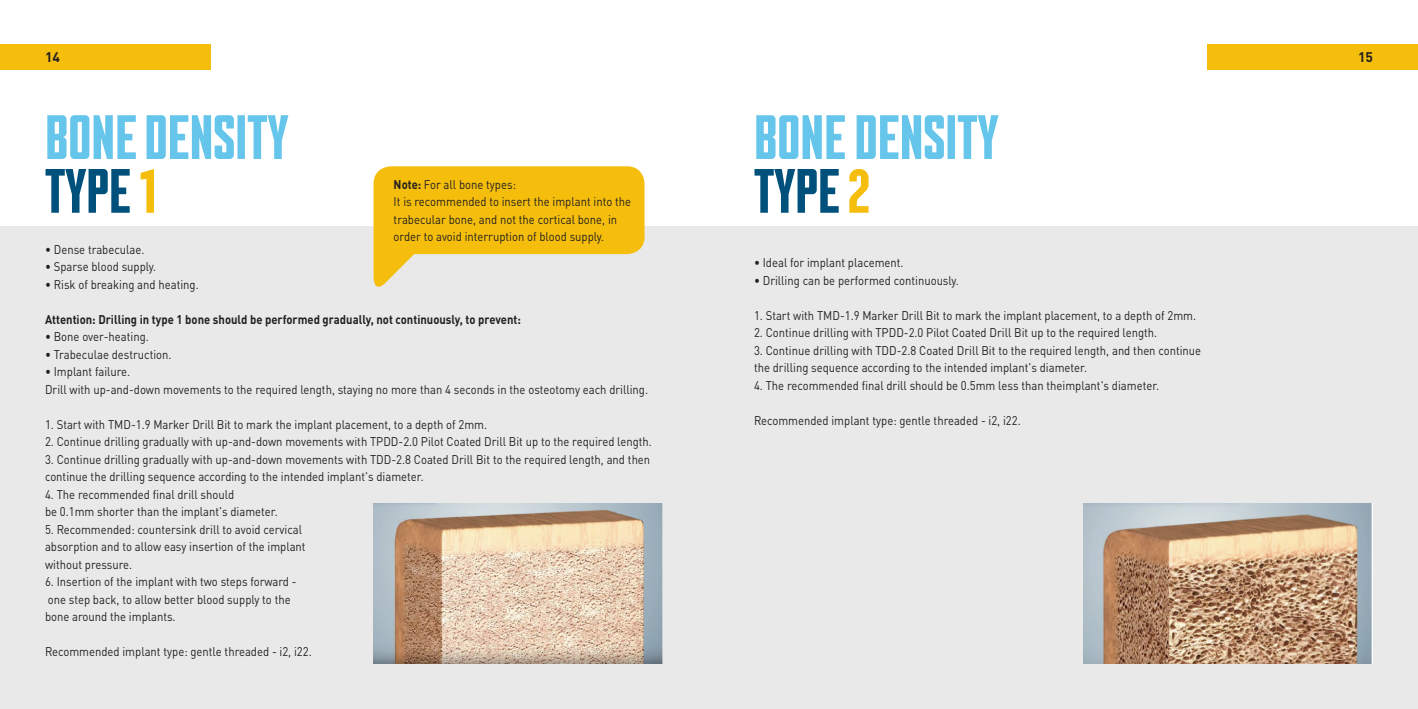
<style>
.page{position:relative;width:1418px;height:709px;background:#fff}
.page>*{position:absolute;margin:0;border:0;box-sizing:border-box;transform-origin:0 0}
.t1{font:62.5px/53.8px "Mandatory 29";color:#66c5eb}
.t2{font:700 13.75px "DINOT";color:#231f20}
.t3{font:12.5px/17.5px "DINOT";color:#231f20;scale:.9 1}
.t4{font:700 12.5px "DINOT";color:#231f20;scale:.9 1}
.s1{color:#00507c}
.s2{color:#f5be0d}
.s3{font-weight:700}
</style>
<div class="page">
<div style="left:1207px;top:44px;width:210px;height:26px;background:#f5be0d"></div>
<div style="left:0;top:44px;width:211px;height:26px;background:#f5be0d"></div>
<div style="left:0;top:226px;width:1417px;height:483px;background:#e9e9e9"></div>
<img style="left:373px;top:504px;width:290px;height:160px">
<img style="left:1083px;top:504px;width:289px;height:160px">
<svg style="left:373px;top:166px;width:271px;height:121px"></svg>
<p class="t2" style="left:45px;top:48px;width:16px">14</p>
<p class="t2" style="left:1357px;top:48px;width:16px">15</p>
<h1 class="t1" style="left:45px;top:114px;width:245px">BONE DENSITY<br><span class="s1">TYPE</span> <span class="s2">1</span></h1>
<p class="t3" style="left:393px;top:175px;width:265px"><span class="s3">Note:</span> For all bone types:<br>It is recommended to insert the implant into the trabecular bone, and not the cortical bone, in order to avoid interruption of blood supply.</p>
<p class="t3" style="left:45px;top:240px;width:112px">• Dense trabeculae.</p>
<p class="t3" style="left:45px;top:258px;width:125px">• Sparse blood supply.</p>
<p class="t3" style="left:45px;top:275px;width:172px">• Risk of breaking and heating.</p>
<p class="t4" style="left:45px;top:311px;width:530px">Attention: Drilling in type 1 bone should be performed gradually, not continuously, to prevent:</p>
<p class="t3" style="left:45px;top:328px;width:117px">• Bone over-heating.</p>
<p class="t3" style="left:45px;top:345px;width:142px">• Trabeculae destruction.</p>
<p class="t3" style="left:45px;top:363px;width:671px">• Implant failure.<br>Drill with up-and-down movements to the required length, staying no more than 4 seconds in the osteotomy each drilling.</p>
<p class="t3" style="left:45px;top:415px;width:493px">1. Start with TMD-1.9 Marker Drill Bit to mark the implant placement, to a depth of 2mm.</p>
<p class="t3" style="left:45px;top:433px;width:676px">2. Continue drilling gradually with up-and-down movements with TPDD-2.0 Pilot Coated Drill Bit up to the required length.</p>
<p class="t3" style="left:45px;top:450px;width:674px">3. Continue drilling gradually with up-and-down movements with TDD-2.8 Coated Drill Bit to the required length, and then continue the drilling sequence according to the intended implant's diameter.</p>
<p class="t3" style="left:45px;top:485px;width:260px">4. The recommended final drill should<br>be 0.1mm shorter than the implant's diameter.</p>
<p class="t3" style="left:45px;top:520px;width:291px">5. Recommended: countersink drill to avoid cervical absorption and to allow easy insertion of the implant without pressure.</p>
<p class="t3" style="left:45px;top:573px;width:281px">6. Insertion of the implant with two steps forward - one step back, to allow better blood supply to the bone around the implants.</p>
<p class="t3" style="left:45px;top:643px;width:298px">Recommended implant type: gentle threaded - i2, i22.</p>
<h1 class="t1" style="left:754px;top:114px;width:246px">BONE DENSITY<br><span class="s1">TYPE</span> <span class="s2">2</span></h1>
<p class="t3" style="left:754px;top:253px;width:168px">• Ideal for implant placement.</p>
<p class="t3" style="left:754px;top:271px;width:229px">• Drilling can be performed continuously.</p>
<p class="t3" style="left:754px;top:306px;width:493px">1. Start with TMD-1.9 Marker Drill Bit to mark the implant placement, to a depth of 2mm.</p>
<p class="t3" style="left:754px;top:323px;width:449px">2. Continue drilling with TPDD-2.0 Pilot Coated Drill Bit up to the required length.</p>
<p class="t3" style="left:754px;top:341px;width:498px">3. Continue drilling with TDD-2.8 Coated Drill Bit to the required length, and then continue the drilling sequence according to the intended implant's diameter.</p>
<p class="t3" style="left:754px;top:376px;width:452px">4. The recommended final drill should be 0.5mm less than theimplant's diameter.</p>
<p class="t3" style="left:754px;top:411px;width:298px">Recommended implant type: gentle threaded - i2, i22.</p>
</div>
